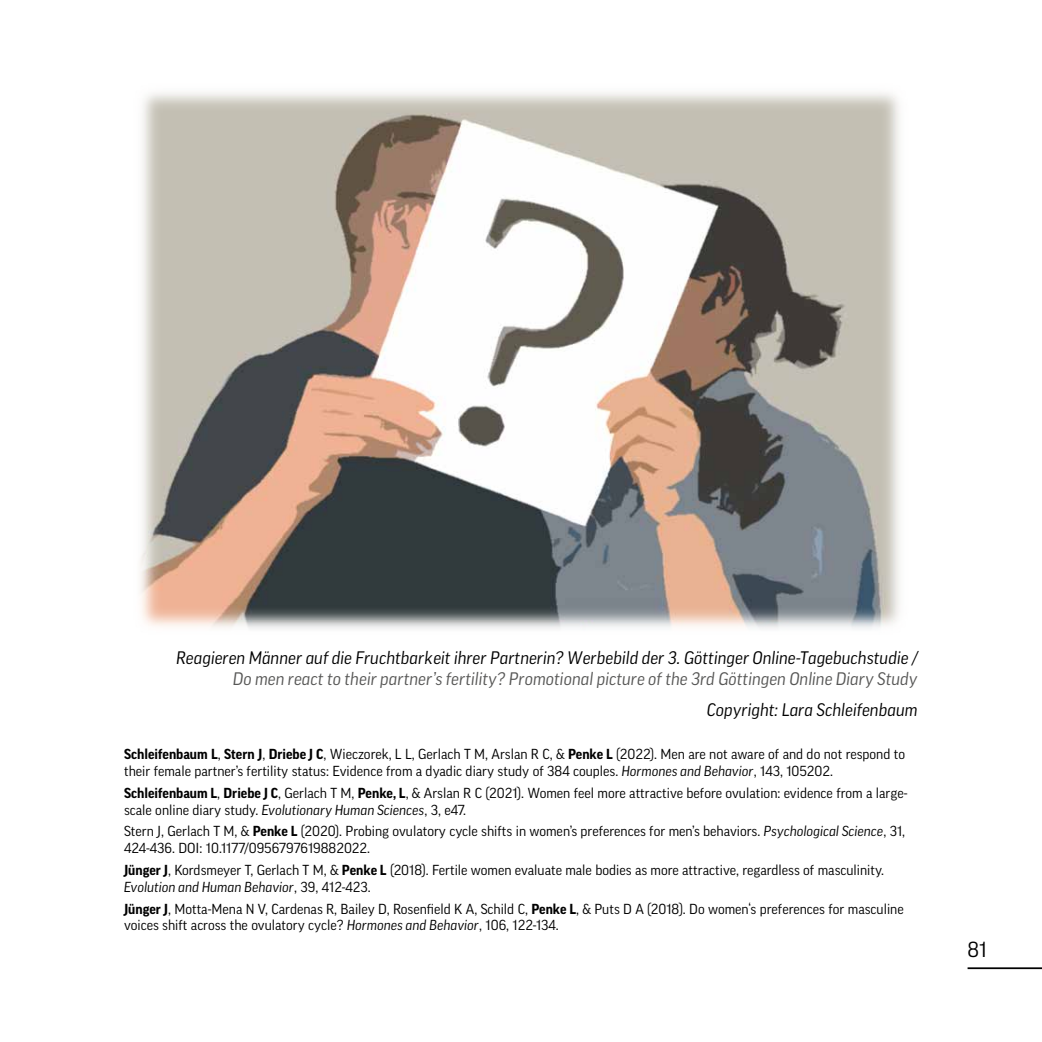
<style>
.page{position:relative;width:1042px;height:1042px;background:#fff}
.page>*{position:absolute;margin:0;border:0;box-sizing:border-box;transform-origin:0 0}
.t1{font:21px "Good Pro";color:#000}
.t2{font:italic 17.5px "Good Pro";color:#000}
.t3{font:italic 17.5px "Good Pro";color:#575756}
.t4{font:14px/16.8px "Good Pro";color:#000}
.s1{font-weight:700}
.s2{font-style:italic}
</style>
<div class="page">
<hr style="left:967px;top:967px;width:75px;height:2px;background:#000">
<img style="left:140px;top:92px;width:760px;height:537px">
<p class="t2" style="left:176px;top:647px;width:743px">Reagieren Männer auf die Fruchtbarkeit ihrer Partnerin? Werbebild der 3. Göttinger Online-Tagebuchstudie /</p>
<p class="t3" style="left:233px;top:668px;width:686px">Do men react to their partner’s fertility? Promotional picture of the 3rd Göttingen Online Diary Study</p>
<p class="t2" style="left:707px;top:700px;width:212px">Copyright: Lara Schleifenbaum</p>
<p class="t4" style="left:124px;top:746px;width:782px"><span class="s1">Schleifenbaum L</span>, <span class="s1">Stern J</span>, <span class="s1">Driebe J C</span>, Wieczorek, L L, Gerlach T M, Arslan R C, &amp; <span class="s1">Penke L</span> (2022). Men are not aware of and do not respond to their female partner’s fertility status: Evidence from a dyadic diary study of 384 couples. <span class="s2">Hormones and Behavior</span>, 143, 105202.</p>
<p class="t4" style="left:124px;top:784px;width:785px"><span class="s1">Schleifenbaum L</span>, <span class="s1">Driebe J C</span>, Gerlach T M, <span class="s1">Penke, L</span>, &amp; Arslan R C (2021). Women feel more attractive before ovulation: evidence from a large&shy;scale online diary study. <span class="s2">Evolutionary Human Sciences</span>, 3, e47.</p>
<p class="t4" style="left:124px;top:823px;width:782px">Stern J, Gerlach T M, &amp; <span class="s1">Penke L</span> (2020). Probing ovulatory cycle shifts in women’s preferences for men’s behaviors. <span class="s2">Psychological Science</span>, 31,<br>424-436. DOI: 10.1177/0956797619882022.</p>
<p class="t4" style="left:124px;top:861px;width:761px"><span class="s1">Jünger J</span>, Kordsmeyer T, Gerlach T M, &amp; <span class="s1">Penke L</span> (2018). Fertile women evaluate male bodies as more attractive, regardless of masculinity.<br><span class="s2">Evolution and Human Behavior</span>, 39, 412-423.</p>
<p class="t4" style="left:124px;top:900px;width:781px"><span class="s1">Jünger J</span>, Motta-Mena N V, Cardenas R, Bailey D, Rosenfield K A, Schild C, <span class="s1">Penke L</span>, &amp; Puts D A (2018). Do women‘s preferences for masculine voices shift across the ovulatory cycle? <span class="s2">Hormones and Behavior</span>, 106, 122-134.</p>
<h1 class="t1" style="left:967px;top:938px;width:21px">81</h1>
</div>
